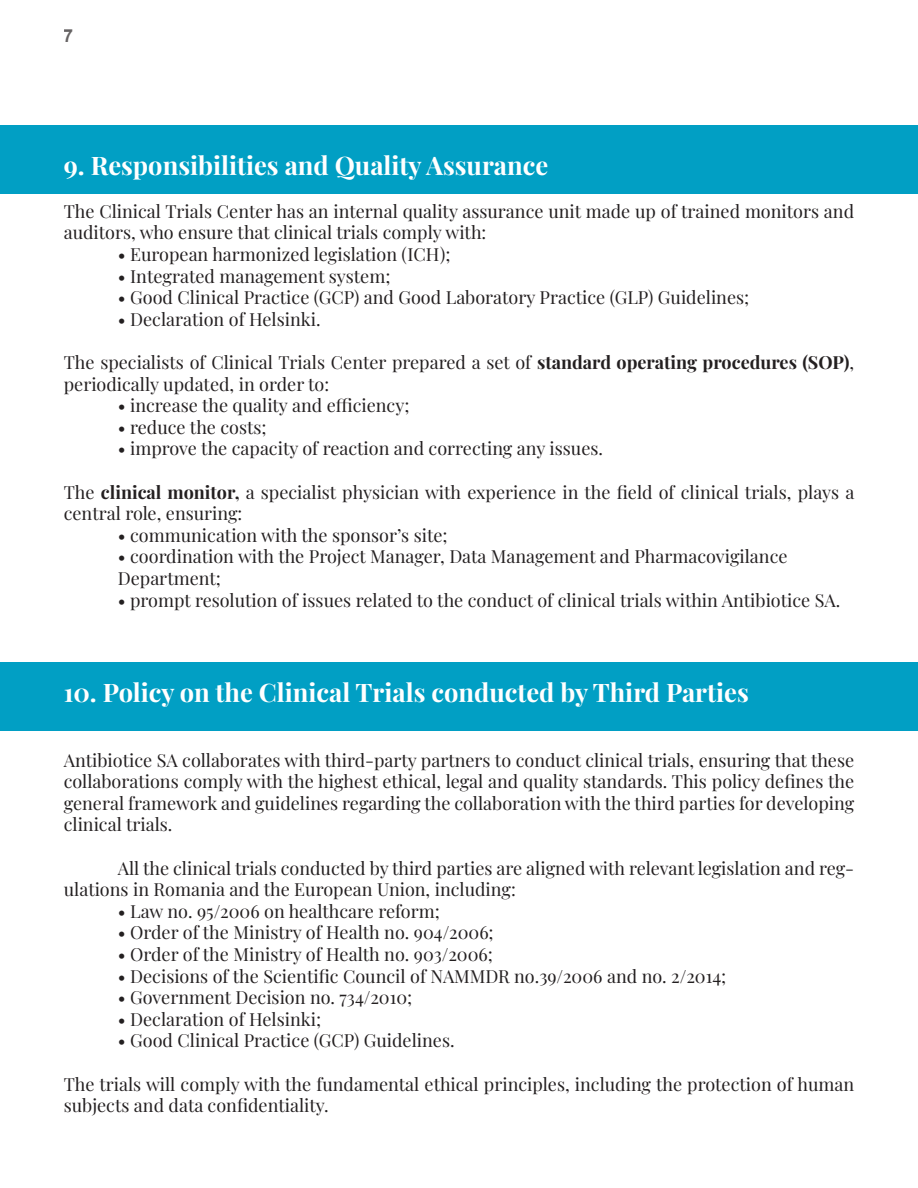
<style>
.page{position:relative;width:918px;height:1188px;background:#fff}
.page>*{position:absolute;margin:0;border:0;box-sizing:border-box;transform-origin:0 0}
.t1{font:700 25.5px "Playfair Display";color:#fff}
.t2{font:18px/21.6px "Playfair Display";color:#231f20}
.t3{font:700 18px "Arial";color:#231f20}
.s1{font-weight:700}
</style>
<div class="page">
<div style="left:0;top:126px;width:918px;height:68px;background:#019fc4"></div>
<div style="left:0;top:662px;width:918px;height:68px;background:#019fc4"></div>
<p class="t3" style="left:64px;top:23px;width:12px">7</p>
<p class="t1" style="left:64px;top:145px;width:486px">9. Responsibilities and Quality Assurance</p>
<p class="t2" style="left:64px;top:199px;width:792px">The Clinical Trials Center has an internal quality assurance unit made up of trained monitors and auditors, who ensure that clinical trials comply with:</p>
<p class="t2" style="left:118px;top:242px;width:334px">• European harmonized legislation (ICH);</p>
<p class="t2" style="left:118px;top:264px;width:274px">• Integrated management system;</p>
<p class="t2" style="left:118px;top:285px;width:633px">• Good Clinical Practice (GCP) and Good Laboratory Practice (GLP) Guidelines;</p>
<p class="t2" style="left:118px;top:307px;width:204px">• Declaration of Helsinki.</p>
<p class="t2" style="left:64px;top:350px;width:792px">The specialists of Clinical Trials Center prepared a set of <span class="s1">standard operating procedures (SOP)</span>, periodically updated, in order to:</p>
<p class="t2" style="left:118px;top:393px;width:293px">• increase the quality and efficiency;</p>
<p class="t2" style="left:118px;top:415px;width:150px">• reduce the costs;</p>
<p class="t2" style="left:118px;top:436px;width:487px">• improve the capacity of reaction and correcting any issues.</p>
<p class="t2" style="left:64px;top:480px;width:792px">The <span class="s1">clinical monitor,</span> a specialist physician with experience in the field of clinical trials, plays a central role, ensuring:</p>
<p class="t2" style="left:118px;top:523px;width:332px">• communication with the sponsor’s site;</p>
<p class="t2" style="left:118px;top:544px;width:671px">• coordination with the Project Manager, Data Management and Pharmacovigilance</p>
<p class="t2" style="left:118px;top:566px;width:105px">Department;</p>
<p class="t2" style="left:118px;top:588px;width:724px">• prompt resolution of issues related to the conduct of clinical trials within Antibiotice SA.</p>
<p class="t1" style="left:64px;top:672px;width:687px">10. Policy on the Clinical Trials conducted by Third Parties</p>
<p class="t2" style="left:64px;top:748px;width:792px;text-align:justify">Antibiotice SA collaborates with third-party partners to conduct clinical trials, ensuring that these collaborations comply with the highest ethical, legal and quality standards. This policy defines the general framework and guidelines regarding the collaboration with the third parties for developing clinical trials.</p>
<p class="t2" style="left:64px;top:856px;width:792px;text-indent:54px">All the clinical trials conducted by third parties are aligned with relevant legislation and reg&shy;ulations in Romania and the European Union, including:</p>
<p class="t2" style="left:118px;top:899px;width:324px">• Law no. 95/2006 on healthcare reform;</p>
<p class="t2" style="left:118px;top:920px;width:378px">• Order of the Ministry of Health no. 904/2006;</p>
<p class="t2" style="left:118px;top:942px;width:377px">• Order of the Ministry of Health no. 903/2006;</p>
<p class="t2" style="left:118px;top:964px;width:610px">• Decisions of the Scientific Council of NAMMDR no.39/2006 and no. 2/2014;</p>
<p class="t2" style="left:118px;top:985px;width:296px">• Government Decision no. 734/2010;</p>
<p class="t2" style="left:118px;top:1007px;width:205px">• Declaration of Helsinki;</p>
<p class="t2" style="left:118px;top:1028px;width:338px">• Good Clinical Practice (GCP) Guidelines.</p>
<p class="t2" style="left:64px;top:1072px;width:792px">The trials will comply with the fundamental ethical principles, including the protection of human subjects and data confidentiality.</p>
</div>
